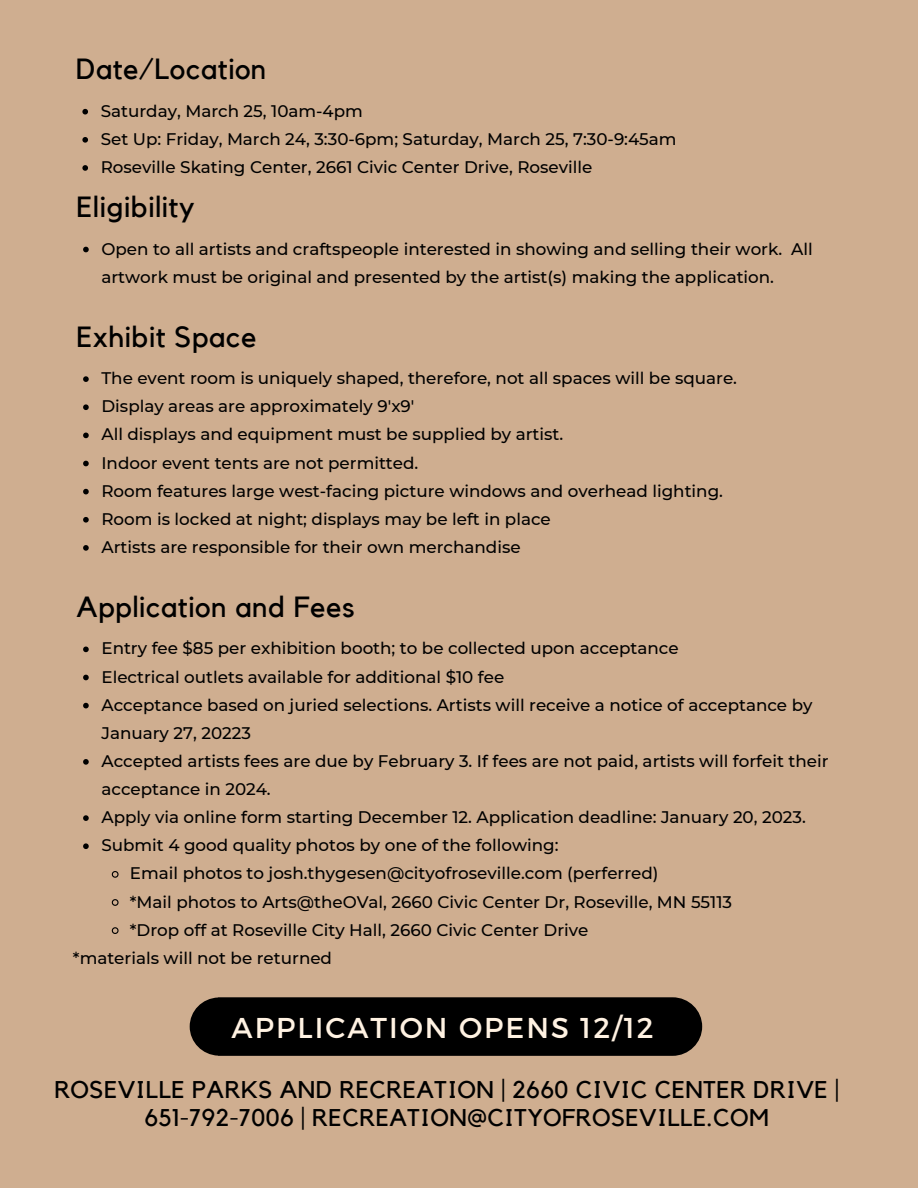
<style>
.page{position:relative;width:918px;height:1188px;background:#cfae90}
.page>*{position:absolute;margin:0;border:0;box-sizing:border-box;transform-origin:0 0}
.t1{font:29.1px "Kollektif";letter-spacing:.02em;color:#000}
.t2{font:28.65px "Montserrat";letter-spacing:.07em;color:#fff2e2}
.t3{font:24.15px/28.2px "Kollektif";letter-spacing:.02em;color:#000}
.t4{font:500 16.8px/28.2px "Montserrat";color:#000}
</style>
<div class="page">
<div style="left:190px;top:997px;width:512px;height:59px;background:#000;border-radius:29px"></div>
<svg style="left:82px;top:109px;width:6px;height:6px"></svg>
<svg style="left:82px;top:137px;width:6px;height:6px"></svg>
<svg style="left:82px;top:165px;width:6px;height:6px"></svg>
<svg style="left:83px;top:247px;width:6px;height:5px"></svg>
<svg style="left:83px;top:376px;width:6px;height:6px"></svg>
<svg style="left:83px;top:404px;width:6px;height:6px"></svg>
<svg style="left:83px;top:433px;width:6px;height:5px"></svg>
<svg style="left:83px;top:461px;width:6px;height:5px"></svg>
<svg style="left:83px;top:489px;width:6px;height:5px"></svg>
<svg style="left:83px;top:517px;width:6px;height:6px"></svg>
<svg style="left:83px;top:545px;width:6px;height:6px"></svg>
<svg style="left:83px;top:647px;width:6px;height:5px"></svg>
<svg style="left:83px;top:675px;width:6px;height:5px"></svg>
<svg style="left:83px;top:703px;width:6px;height:5px"></svg>
<svg style="left:83px;top:759px;width:6px;height:6px"></svg>
<svg style="left:83px;top:815px;width:6px;height:6px"></svg>
<svg style="left:83px;top:843px;width:6px;height:6px"></svg>
<svg style="left:111px;top:871px;width:8px;height:7px"></svg>
<svg style="left:111px;top:899px;width:8px;height:7px"></svg>
<svg style="left:111px;top:927px;width:8px;height:7px"></svg>
<h1 class="t1" style="left:76px;top:56px;width:192px">Date/Location</h1>
<p class="t4" style="left:101px;top:97px;width:577px">Saturday, March 25, 10am-4pm<br>Set Up: Friday, March 24, 3:30-6pm; Saturday, March 25, 7:30-9:45am<br>Roseville Skating Center, 2661 Civic Center Drive, Roseville</p>
<h1 class="t1" style="left:76px;top:194px;width:120px">Eligibility</h1>
<p class="t4" style="left:101px;top:234px;width:713px">Open to all artists and craftspeople interested in showing and selling their work. All artwork must be original and presented by the artist(s) making the application.</p>
<h1 class="t1" style="left:76px;top:323px;width:182px">Exhibit Space</h1>
<p class="t4" style="left:101px;top:364px;width:637px">The event room is uniquely shaped, therefore, not all spaces will be square.<br>Display areas are approximately 9'x9'<br>All displays and equipment must be supplied by artist.<br>Indoor event tents are not permitted.<br>Room features large west-facing picture windows and overhead lighting.<br>Room is locked at night; displays may be left in place<br>Artists are responsible for their own merchandise</p>
<h1 class="t1" style="left:77px;top:594px;width:279px">Application and Fees</h1>
<p class="t4" style="left:101px;top:634px;width:579px">Entry fee $85 per exhibition booth; to be collected upon acceptance</p>
<p class="t4" style="left:101px;top:662px;width:404px">Electrical outlets available for additional $10 fee</p>
<p class="t4" style="left:101px;top:691px;width:713px">Acceptance based on juried selections. Artists will receive a notice of acceptance by</p>
<p class="t4" style="left:101px;top:719px;width:151px">January 27, 20223</p>
<p class="t4" style="left:101px;top:747px;width:729px">Accepted artists fees are due by February 3. If fees are not paid, artists will forfeit their</p>
<p class="t4" style="left:101px;top:775px;width:171px">acceptance in 2024.</p>
<p class="t4" style="left:101px;top:803px;width:706px">Apply via online form starting December 12. Application deadline: January 20, 2023.</p>
<p class="t4" style="left:101px;top:831px;width:459px">Submit 4 good quality photos by one of the following:</p>
<p class="t4" style="left:130px;top:859px;width:530px">Email photos to josh.thygesen@cityofroseville.com (perferred)</p>
<p class="t4" style="left:130px;top:887px;width:604px">*Mail photos to Arts@theOVal, 2660 Civic Center Dr, Roseville, MN 55113</p>
<p class="t4" style="left:130px;top:916px;width:460px">*Drop off at Roseville City Hall, 2660 Civic Center Drive</p>
<p class="t4" style="left:73px;top:944px;width:261px">*materials will not be returned</p>
<h2 class="t2" style="left:232px;top:1009px;width:424px">APPLICATION OPENS 12/12</h2>
<h3 class="t3" style="left:145px;top:1077px;width:696px;text-indent:-90px">ROSEVILLE PARKS AND RECREATION | 2660 CIVIC CENTER DRIVE |<br>651-792-7006 | RECREATION@CITYOFROSEVILLE.COM</h3>
</div>
